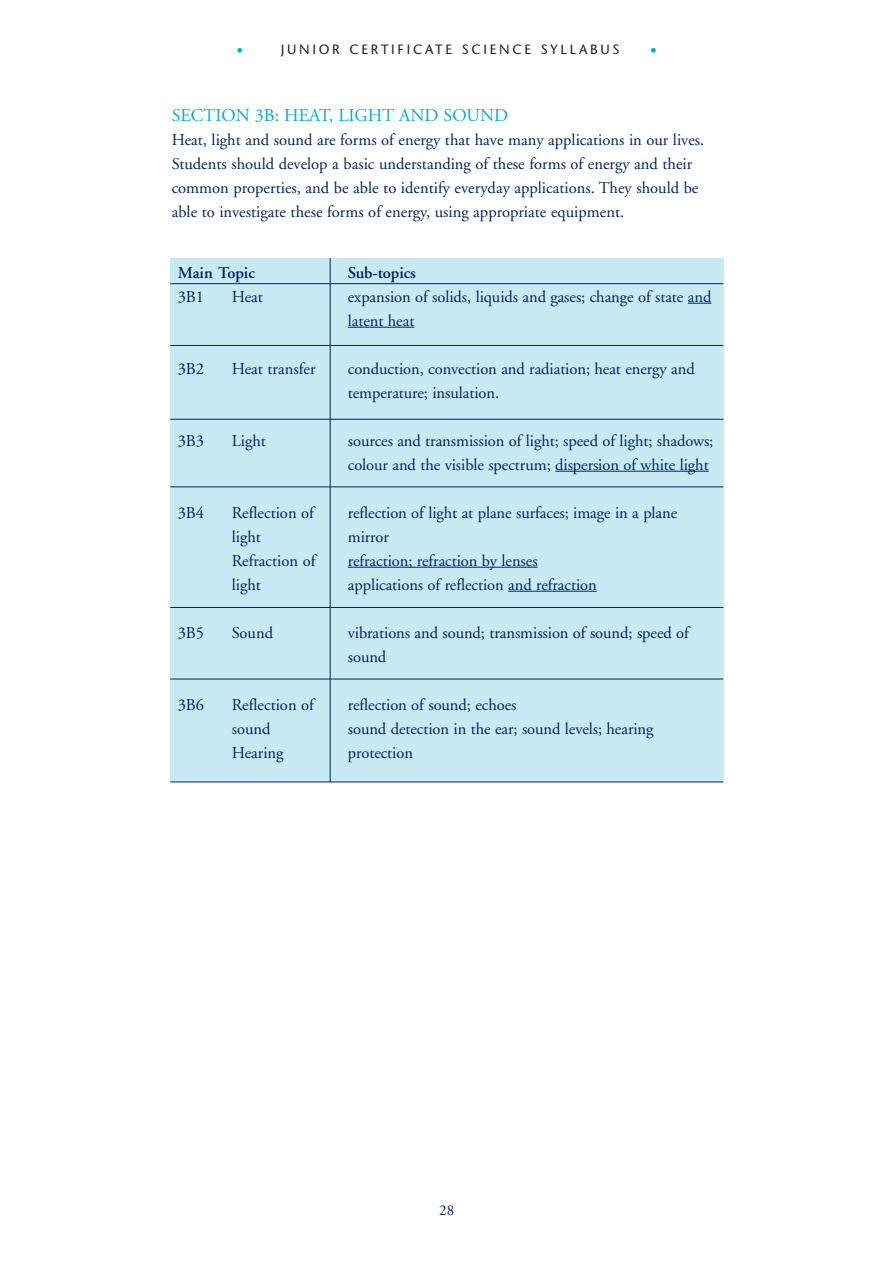
<style>
.page{position:relative;width:893px;height:1263px;background:#fff}
.page>*{position:absolute;margin:0;border:0;box-sizing:border-box;transform-origin:0 0}
.t1{font:18px "Adobe Garamond";color:#00acd5}
.t2{font:16.5px/24px "Adobe Garamond";letter-spacing:-.005em;color:#00265e}
.t3{font:600 16.5px "Adobe Garamond";letter-spacing:-.005em;color:#00265e}
.t4{font:15px "Adobe Garamond";color:#00265e}
.t5{font:13.5px "Stone Sans";letter-spacing:.2em;color:#231f1f}
.t6{font:13.5px "Stone Sans";color:#00acd5}
</style>
<div class="page">
<div style="left:170px;top:258px;width:553px;height:524px;background:#c8eaf3"></div>
<svg style="left:688px;top:303px;width:23px;height:1px"></svg>
<hr style="left:348px;top:327px;width:66px;height:1px;background:#00265e">
<hr style="left:555px;top:471px;width:153px;height:1px;background:#00265e">
<hr style="left:353px;top:567px;width:69px;height:1px;background:#00265e">
<hr style="left:422px;top:567px;width:68px;height:1px;background:#00265e">
<hr style="left:490px;top:567px;width:47px;height:1px;background:#00265e">
<hr style="left:508px;top:591px;width:33px;height:1px;background:#00265e">
<hr style="left:541px;top:591px;width:55px;height:1px;background:#00265e">
<hr style="left:170px;top:345px;width:553px;height:1px;background:#00265e">
<hr style="left:170px;top:283px;width:553px;height:1px;background:#00265e">
<hr style="left:170px;top:419px;width:553px;height:1px;background:#00265e">
<hr style="left:170px;top:486px;width:553px;height:1px;background:#00265e">
<hr style="left:170px;top:607px;width:553px;height:1px;background:#00265e">
<hr style="left:170px;top:679px;width:553px;height:1px;background:#00265e">
<hr style="left:170px;top:782px;width:553px;height:1px;background:#00265e">
<hr style="left:330px;top:258px;width:1px;height:524px;background:#00265e">
<p class="t6" style="left:236px;top:42px;width:8px">•</p>
<p class="t5" style="left:281px;top:41px;width:340px">JUNIOR CERTIFICATE SCIENCE SYLLABUS</p>
<p class="t6" style="left:650px;top:42px;width:8px">•</p>
<p class="t1" style="left:172px;top:105px;width:338px">SECTION 3B: HEAT, LIGHT AND SOUND</p>
<p class="t2" style="left:172px;top:128px;width:534px">Heat, light and sound are forms of energy that have many applications in our lives.<br>Students should develop a basic understanding of these forms of energy and their common properties, and be able to identify everyday applications. They should be able to investigate these forms of energy, using appropriate equipment.</p>
<p class="t3" style="left:178px;top:263px;width:79px">Main Topic</p>
<p class="t2" style="left:178px;top:285px;width:28px">3B1</p>
<p class="t2" style="left:232px;top:285px;width:33px">Heat</p>
<p class="t2" style="left:178px;top:357px;width:28px">3B2</p>
<p class="t2" style="left:232px;top:357px;width:85px">Heat transfer</p>
<p class="t2" style="left:178px;top:429px;width:28px">3B3</p>
<p class="t2" style="left:232px;top:429px;width:36px">Light</p>
<p class="t2" style="left:178px;top:501px;width:28px">3B4</p>
<p class="t2" style="left:232px;top:501px;width:85px">Reflection of light<br>Refraction of light</p>
<p class="t2" style="left:178px;top:621px;width:28px">3B5</p>
<p class="t2" style="left:232px;top:621px;width:43px">Sound</p>
<p class="t2" style="left:178px;top:693px;width:28px">3B6</p>
<p class="t2" style="left:232px;top:693px;width:84px">Reflection of sound<br>Hearing</p>
<p class="t3" style="left:348px;top:263px;width:70px">Sub-topics</p>
<p class="t2" style="left:348px;top:285px;width:365px">expansion of solids, liquids and gases; change of state and latent heat</p>
<p class="t2" style="left:348px;top:357px;width:348px">conduction, convection and radiation; heat energy and temperature; insulation.</p>
<p class="t2" style="left:348px;top:429px;width:367px">sources and transmission of light; speed of light; shadows; colour and the visible spectrum; dispersion of white light</p>
<p class="t2" style="left:348px;top:501px;width:331px">reflection of light at plane surfaces; image in a plane mirror<br>refraction; refraction by lenses<br>applications of reflection and refraction</p>
<p class="t2" style="left:348px;top:621px;width:342px">vibrations and sound; transmission of sound; speed of sound</p>
<p class="t2" style="left:348px;top:693px;width:307px">reflection of sound; echoes<br>sound detection in the ear; sound levels; hearing protection</p>
<p class="t4" style="left:439px;top:1202px;width:16px">28</p>
</div>
